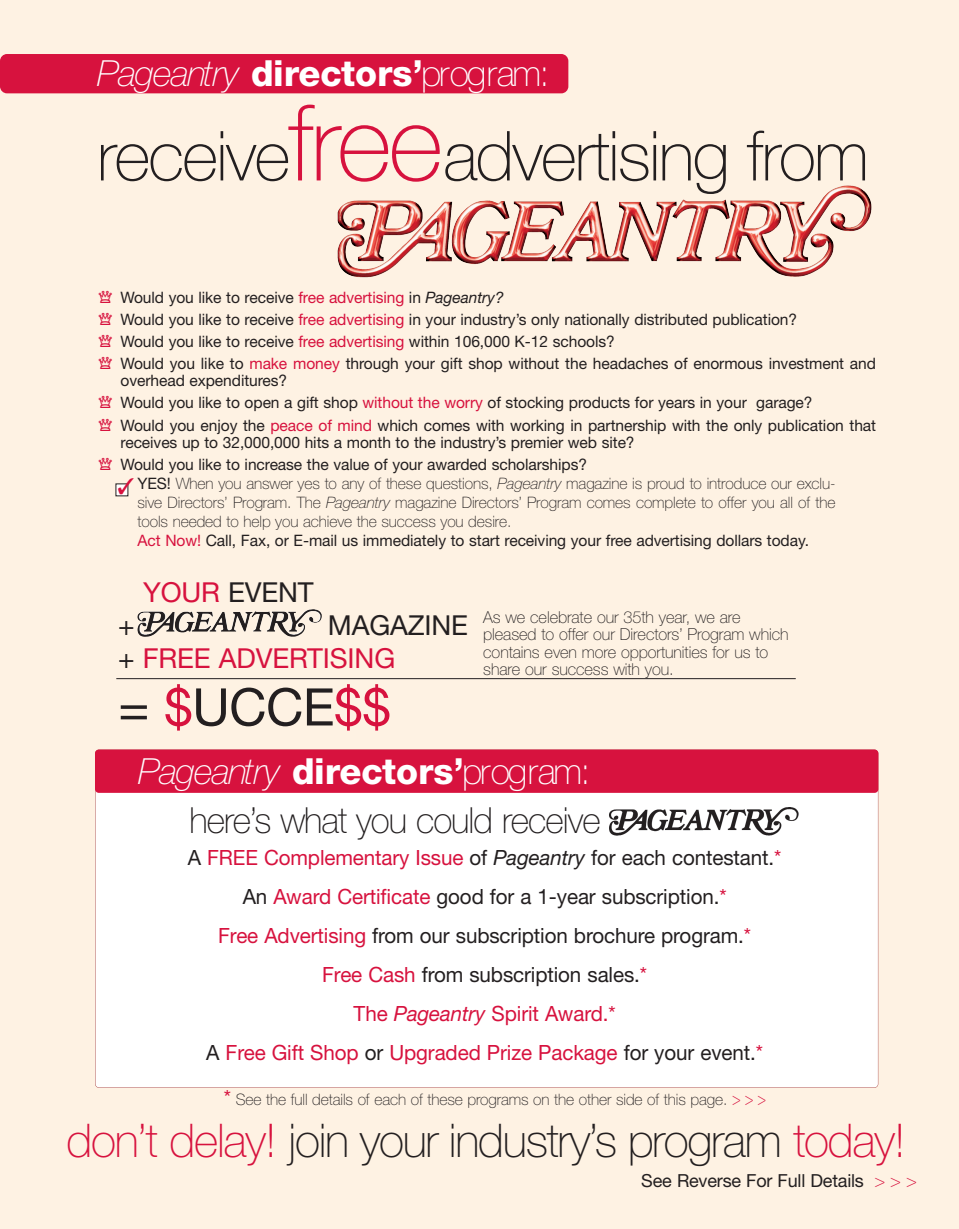
<style>
.page{position:relative;width:959px;height:1229px;background:#fff}
.page>*{position:absolute;margin:0;border:0;box-sizing:border-box;transform-origin:0 0}
.t1{font:100 69px "Helvetica Neue";letter-spacing:-.03em;color:#231f20}
.t2{font:51.9px "Helvetica Neue";color:#231f20}
.t3{font:100 46.5px "Helvetica Neue";letter-spacing:-.03em;color:#231f20}
.t4{font:800 36px "Helvetica Neue";color:#fff}
.t5{font:100 36px "Helvetica Neue";letter-spacing:-.03em;color:#231f20}
.t6{font:27.45px/33px "Helvetica Neue";letter-spacing:-.005em;color:#d7123e}
.t7{font:21px/39px "Helvetica Neue";letter-spacing:-.005em;color:#231f20;text-align:center}
.t8{font:18px "Helvetica Neue";letter-spacing:-.01em;color:#231f20}
.t9{font:100 16.5px/17.2px "Helvetica Neue";letter-spacing:-.005em;color:#231f20}
.t10{font:15.75px/17.2px "Helvetica Neue";letter-spacing:-.005em;color:#231f20}
.t11{font:100 15.75px/19px "Helvetica Neue";letter-spacing:-.005em;color:#231f20}
.s1{font-weight:100;font-style:italic}
.s2{font-weight:100}
.s3{font-size:105px;color:#d7123e}
.s4{font-family:"Cheq";font-size:16.5px;color:#d7123e}
.s5{color:#d7123e}
.s6{font-style:italic}
.s7{font-family:"Cheq";font-weight:400;font-size:16.5px;color:#d7123e}
.s8{font-weight:400}
.s9{font-weight:400;color:#d7123e}
.s10{color:#231f20}
.s11{font-style:italic;color:#fef2e3}
.s12{font-style:italic;color:#d7123e}
.s13{font-weight:400;font-size:21px;color:#d7123e}
.s14{font-size:18px;color:#d7123e}
.s15{font-weight:100;color:#d7123e}
</style>
<div class="page">
<div style="left:0;top:0;width:958px;height:1228px;background:#fef2e3"></div>
<div style="left:0;top:54px;width:568px;height:39px;background:#d7123e;border-radius:7px"></div>
<div style="left:95px;top:750px;width:783px;height:337px;background:#fff;border-radius:4px"></div>
<div style="left:95px;top:749px;width:783px;height:44px;background:#d7123e;border-radius:4px"></div>
<hr style="left:116px;top:678px;width:679px;height:1px;background:#231f20">
<svg style="left:338px;top:185px;width:534px;height:93px"></svg>
<img style="left:337px;top:200px;width:86px;height:61px">
<svg style="left:137px;top:609px;width:185px;height:28px"></svg>
<img style="left:137px;top:611px;width:29px;height:20px">
<img style="left:609px;top:807px;width:190px;height:29px">
<svg style="left:118px;top:483px;width:11px;height:11px"></svg>
<h3 class="t4" style="left:97px;top:60px;width:454px"><span class="s1">Pageantry</span> directors’<span class="s2">program:</span></h3>
<h1 class="t1" style="left:97px;top:131px;width:773px">receive<span class="s3">free</span>advertising from</h1>
<p class="t10" style="left:97px;top:290px;width:408px"><span class="s4">-</span> Would you like to receive <span class="s5">free advertising</span> in <span class="s6">Pageantry?</span></p>
<p class="t10" style="left:97px;top:312px;width:701px"><span class="s4">-</span> Would you like to receive <span class="s5">free advertising</span> in your industry’s only nationally distributed publication?</p>
<p class="t10" style="left:97px;top:334px;width:519px"><span class="s4">-</span> Would you like to receive <span class="s5">free advertising</span> within 106,000 K-12 schools?</p>
<p class="t10" style="left:120px;top:356px;width:757px;text-indent:-24px"><span class="s4">-</span> Would you like to <span class="s5">make money</span> through your gift shop without the headaches of enormous investment and overhead expenditures?</p>
<p class="t10" style="left:97px;top:396px;width:717px"><span class="s4">-</span> Would you like to open a gift shop <span class="s5">without the worry</span> of stocking products for years in your garage?</p>
<p class="t10" style="left:120px;top:418px;width:757px;text-indent:-24px"><span class="s4">-</span> Would you enjoy the <span class="s5">peace of mind</span> which comes with working in partnership with the only publication that receives up to 32,000,000 hits a month to the industry’s premier web site?</p>
<p class="t11" style="left:137px;top:456px;width:699px;text-indent:-40px"><span class="s7">-</span> <span class="s8">Would you like to increase the value of your awarded scholarships?<br>YES!</span> When you answer yes to any of these questions, <span class="s6">Pageantry</span> magazine is proud to introduce our exclu&shy;sive Directors’ Program. The <span class="s6">Pageantry</span> magazine Directors’ Program comes complete to offer you all of the tools needed to help you achieve the success you desire.<br><span class="s9">Act Now!</span> <span class="s8">Call, Fax, or E-mail us immediately to start receiving your free advertising dollars today.</span></p>
<h3 class="t6" style="left:118px;top:578px;width:351px;text-indent:25px">YOUR <span class="s10">EVENT<br>+</span> <span class="s11">PAGEANTRY</span> <span class="s10">MAGAZINE +</span> FREE ADVERTISING</h3>
<h2 class="t2" style="left:118px;top:688px;width:274px">= <span class="s5">$</span>UCCE<span class="s5">$$</span></h2>
<p class="t9" style="left:483px;top:610px;width:307px">As we celebrate our 35th year, we are pleased to offer our Directors’ Program which contains even more opportunities for us to share our success with you.</p>
<h3 class="t4" style="left:138px;top:758px;width:454px"><span class="s1">Pageantry</span> directors’<span class="s2">program:</span></h3>
<h3 class="t5" style="left:189px;top:807px;width:484px">here’s what you could receive from</h3>
<p class="t7" style="left:188px;top:839px;width:595px">A <span class="s5">FREE Complementary Issue</span> of <span class="s6">Pageantry</span> for each contestant.<span class="s5">* </span>An <span class="s5">Award Certificate</span> good for a 1-year subscription.<span class="s5">*<br>Free Advertising</span> from our subscription brochure program.<span class="s5">*<br>Free Cash</span> from subscription sales.<span class="s5">*<br>The</span> <span class="s12">Pageantry</span> <span class="s5">Spirit Award.*<br></span>A <span class="s5">Free Gift Shop</span> or <span class="s5">Upgraded Prize Package</span> for your event.<span class="s5">*</span></p>
<p class="t11" style="left:224px;top:1091px;width:543px"><span class="s13">*</span> See the full details of each of these programs on the other side of this page. <span class="s14">&gt; &gt; &gt;</span></p>
<h3 class="t3" style="left:67px;top:1123px;width:840px"><span class="s5">don’t delay!</span> join your industry’s program <span class="s5">today!</span></h3>
<p class="t8" style="left:641px;top:1173px;width:277px">See Reverse For Full Details <span class="s15">&gt; &gt; &gt;</span></p>
</div>
